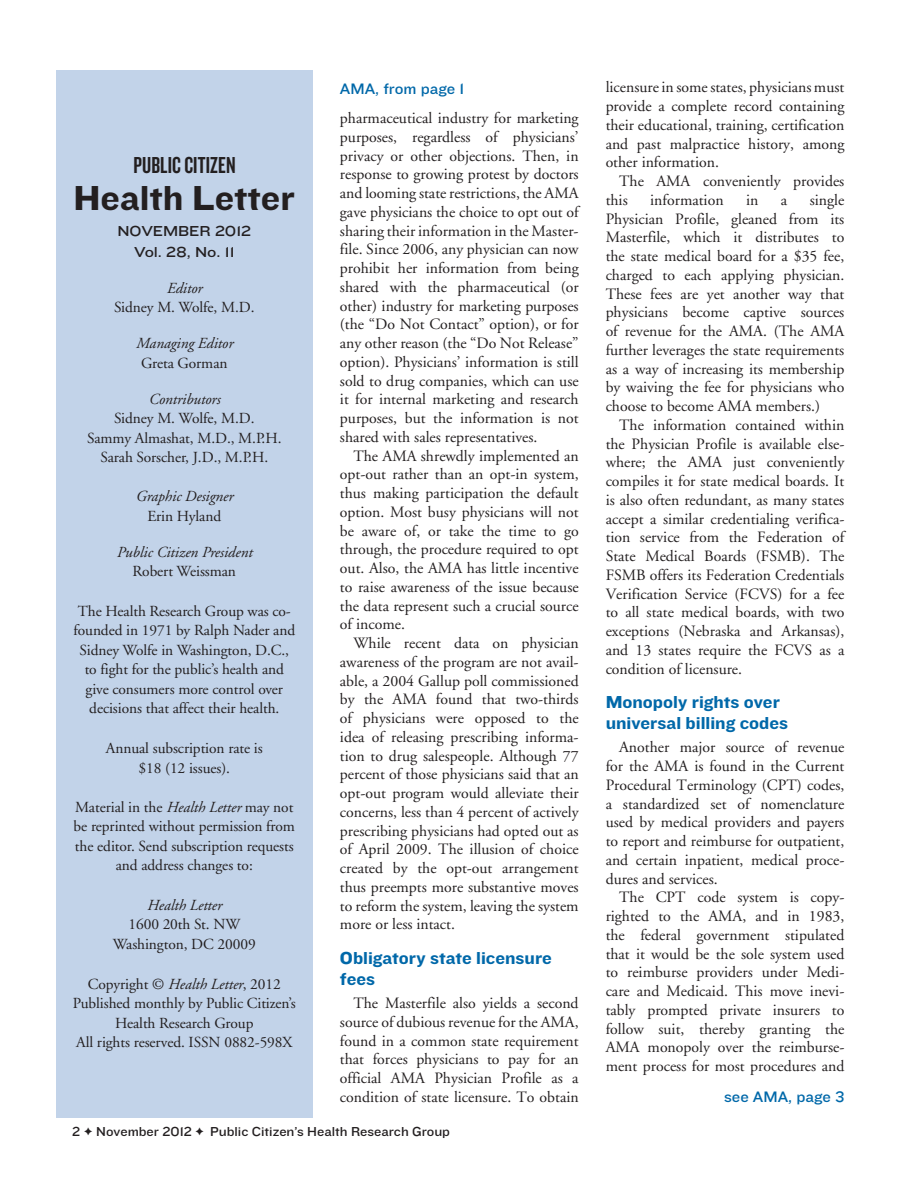
<style>
.page{position:relative;width:918px;height:1188px;background:#fff}
.page>*{position:absolute;margin:0;border:0;box-sizing:border-box;transform-origin:0 0}
.body_text{font:36px "Knockout HTF52 Cruiserweight";color:#231f20}
.body_text-2{font:24px "Knockout HTF48 Featherweight";letter-spacing:.005em;color:#231f20}
.sub__space{font:18px/21px "Knockout HTF52 Cruiserweight";color:#0068a9}
.body_text-3{font:15.75px/18.8px "Adobe Garamond";color:#231f20;text-align:justify}
.body_text-4{font:15.75px "Knockout HTF32 Junior Cruiserwt";color:#0068a9}
.sub{font:15.3px/19.5px "Adobe Garamond";letter-spacing:-.005em;color:#231f20;text-align:center}
.sub-2{font:italic 15.3px/19.5px "Adobe Garamond";letter-spacing:-.005em;color:#231f20;text-align:center}
.sub-3{font:15px/21px "Knockout HTF33 Junior Heviwt";letter-spacing:-.005em;color:#231f20;text-align:center}
.t1{font:13.5px "Knockout HTF32 Junior Cruiserwt";color:#231f20}
.s1{font-style:italic}
.s2{font-style:normal}
</style>
<div class="page">
<div style="left:56px;top:71px;width:257px;height:1047px;background:#c2d3e9"></div>
<p class="body_text-2" style="left:133px;top:153px;width:104px">PUBLIC CITIZEN</p>
<p class="body_text" style="left:73px;top:179px;width:223px">Health Letter</p>
<p class="sub-3" style="left:118px;top:220px;width:135px">NOVEMBER 2012<br>Vol. 28, No. 11</p>
<p class="sub" style="left:114px;top:278px;width:142px"><span class="s1">Editor<br></span>Sidney M. Wolfe, M.D.</p>
<p class="sub-2" style="left:136px;top:334px;width:99px">Managing Editor<br><span class="s2">Greta Gorman</span></p>
<p class="sub" style="left:87px;top:389px;width:196px"><span class="s1">Contributors<br></span>Sidney M. Wolfe, M.D.<br>Sammy Almashat, M.D., M.P.H.<br>Sarah Sorscher, J.D., M.P.H.</p>
<p class="sub-2" style="left:136px;top:487px;width:99px">Graphic Designer<br><span class="s2">Erin Hyland</span></p>
<p class="sub-2" style="left:117px;top:543px;width:137px">Public Citizen President<br><span class="s2">Robert Weissman</span></p>
<p class="sub" style="left:73px;top:602px;width:223px">The Health Research Group was co&shy;founded in 1971 by Ralph Nader and Sidney Wolfe in Washington, D.C., to fight for the public’s health and give consumers more control over decisions that affect their health.</p>
<p class="sub" style="left:106px;top:739px;width:158px">Annual subscription rate is $18 (12 issues).</p>
<p class="sub" style="left:74px;top:797px;width:223px">Material in the <span class="s1">Health Letter</span> may not be reprinted without permission from the editor. Send subscription requests and address changes to:</p>
<p class="sub" style="left:113px;top:896px;width:144px"><span class="s1">Health Letter<br></span>1600 20th St. NW<br>Washington, DC 20009</p>
<p class="sub" style="left:73px;top:974px;width:224px">Copyright © <span class="s1">Health Letter</span>, 2012<br>Published monthly by Public Citizen’s<br>Health Research Group<br>All rights reserved. ISSN 0882-598X</p>
<p class="body_text-4" style="left:340px;top:80px;width:126px">AMA, from page 1</p>
<p class="body_text-3" style="left:340px;top:109px;width:240px">pharmaceutical industry for marketing purposes, regardless of physicians’ privacy or other objections. Then, in response to growing protest by doctors and looming state restrictions, the AMA gave physicians the choice to opt out of sharing their information in the Master&shy;file. Since 2006, any physician can now prohibit her information from being shared with the pharmaceutical (or other) industry for marketing purposes (the “Do Not Contact” option), or for any other reason (the “Do Not Release” option). Physicians’ information is still sold to drug companies, which can use it for internal marketing and research purposes, but the information is not shared with sales representatives.</p>
<p class="body_text-3" style="left:340px;top:447px;width:240px;text-indent:14px">The AMA shrewdly implemented an opt-out rather than an opt-in system, thus making participation the default option. Most busy physicians will not be aware of, or take the time to go through, the procedure required to opt out. Also, the AMA has little incentive to raise awareness of the issue because the data represent such a crucial source of income.</p>
<p class="body_text-3" style="left:340px;top:634px;width:240px;text-indent:14px">While recent data on physician awareness of the program are not avail&shy;able, a 2004 Gallup poll commissioned by the AMA found that two-thirds of physicians were opposed to the idea of releasing prescribing informa&shy;tion to drug salespeople. Although 77 percent of those physicians said that an opt-out program would alleviate their concerns, less than 4 percent of actively prescribing physicians had opted out as of April 2009. The illusion of choice created by the opt-out arrangement thus preempts more substantive moves to reform the system, leaving the system more or less intact.</p>
<p class="sub__space" style="left:340px;top:948px;width:214px">Obligatory state licensure fees</p>
<p class="body_text-3" style="left:340px;top:994px;width:240px;text-indent:14px">The Masterfile also yields a second source of dubious revenue for the AMA, found in a common state requirement that forces physicians to pay for an official AMA Physician Profile as a condition of state licensure. To obtain</p>
<p class="t1" style="left:72px;top:1124px;width:380px">2 ✦ November 2012 ✦ Public Citizen’s Health Research Group</p>
<p class="body_text-3" style="left:606px;top:78px;width:240px">licensure in some states, physicians must provide a complete record containing their educational, training, certification and past malpractice history, among other information.</p>
<p class="body_text-3" style="left:606px;top:172px;width:240px;text-indent:14px">The AMA conveniently provides this</p>
<p class="body_text-3" style="left:606px;top:191px;width:240px;text-indent:204px">single Physician Profile, gleaned from its Masterfile, which it distributes to the state medical board for a $35 fee, charged to each applying physician.<br>These fees are yet another way that physicians become captive sources of revenue for the AMA. (The AMA further leverages the state requirements as a way of increasing its membership by waiving the fee for physicians who choose to become AMA members.)</p>
<p class="body_text-3" style="left:606px;top:416px;width:240px;text-indent:14px">The information contained within the Physician Profile is available else&shy;where; the AMA just conveniently compiles it for state medical boards. It is also often redundant, as many states accept a similar credentialing verifica&shy;tion service from the Federation of State Medical Boards (FSMB). The FSMB offers its Federation Credentials Verification Service (FCVS) for a fee to all state medical boards, with two exceptions (Nebraska and Arkansas), and 13 states require the FCVS as a condition of licensure.</p>
<p class="sub__space" style="left:606px;top:692px;width:184px">Monopoly rights over universal billing codes</p>
<p class="body_text-3" style="left:606px;top:738px;width:240px;text-indent:14px">Another major source of revenue for the AMA is found in the Current Procedural Terminology (CPT) codes, a standardized set of nomenclature used by medical providers and payers to report and reimburse for outpatient, and certain inpatient, medical proce&shy;dures and services.</p>
<p class="body_text-3" style="left:606px;top:888px;width:240px;text-indent:14px">The CPT code system is copy&shy;righted to the AMA, and in 1983, the federal government stipulated that it would be the sole system used to reimburse providers under Medi&shy;care and Medicaid. This move inevi&shy;tably prompted private insurers to follow suit, thereby granting the AMA monopoly over the reimburse&shy;ment process for most procedures and</p>
<p class="body_text-3" style="left:650px;top:191px;width:75px">information</p>
<p class="body_text-3" style="left:746px;top:191px;width:14px">in</p>
<p class="body_text-3" style="left:781px;top:191px;width:8px">a</p>
<p class="body_text-4" style="left:724px;top:1088px;width:122px">see AMA, page 3</p>
</div>
